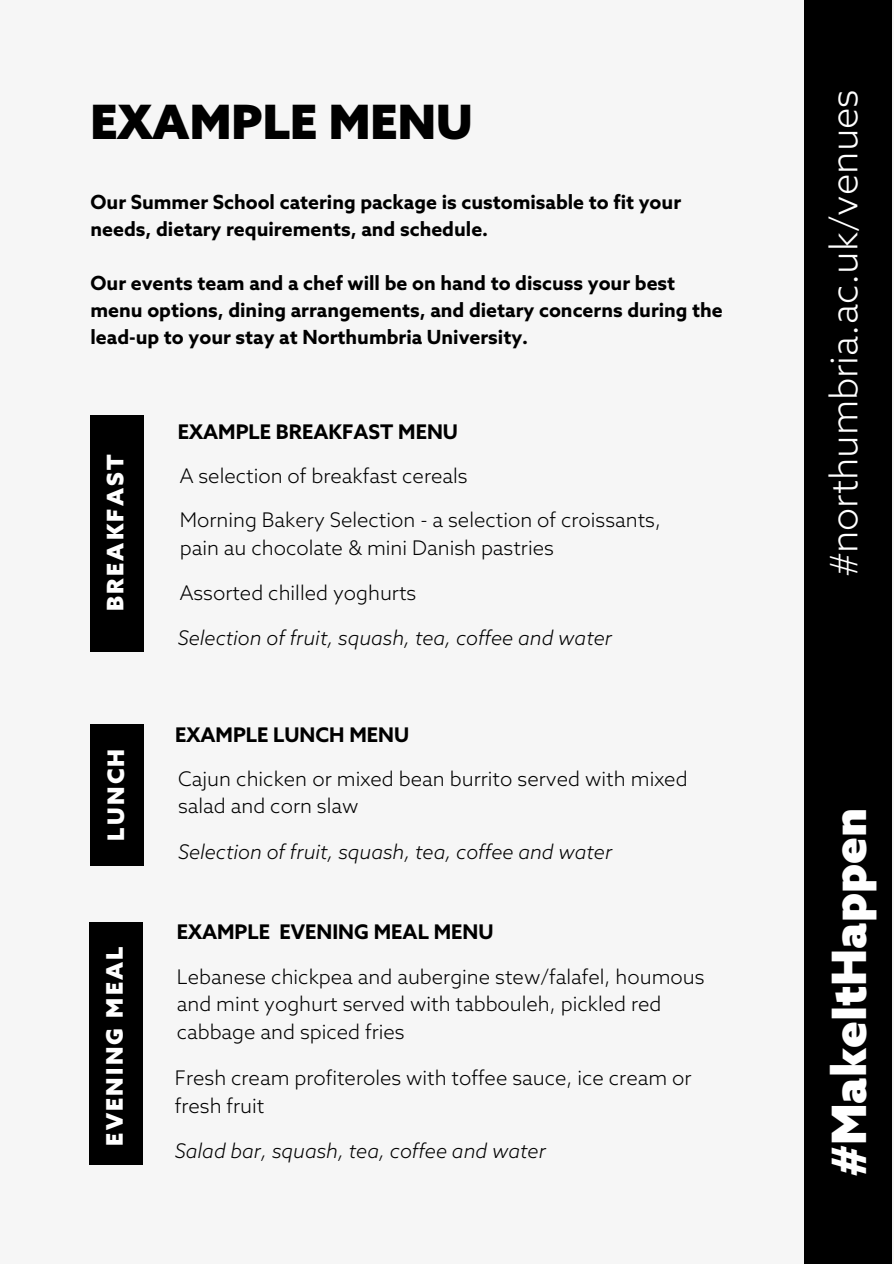
<style>
.page{position:relative;width:894px;height:1264px;background:#fff}
.page>*{position:absolute;margin:0;border:0;box-sizing:border-box;transform-origin:0 0}
.t1{font:900 47.4px "Azo Sans";color:#fff}
.t2{font:900 47.4px "Azo Sans";color:#000}
.t3{font:300 37.8px "Azo Sans";color:#fff}
.t4{font:900 22.8px "Azo Sans";letter-spacing:.1em;color:#fff}
.t5{font:300 20.1px/27.6px "Azo Sans";color:#000}
.t6{font:italic 300 20.1px "Azo Sans";color:#000}
.t7{font:700 20.1px "Azo Sans";color:#000}
.t8{font:700 19.5px/27px "Azo Sans";color:#000}
</style>
<div class="page">
<div style="left:0;top:0;width:893px;height:1263px;background:#f6f6f6"></div>
<div style="left:90px;top:723px;width:54px;height:142px;background:#000"></div>
<div style="left:90px;top:415px;width:54px;height:236px;background:#000"></div>
<div style="left:89px;top:922px;width:54px;height:243px;background:#000"></div>
<div style="left:804px;top:0;width:87px;height:1263px;background:#000"></div>
<h1 class="t2" style="left:90px;top:98px;width:383px">EXAMPLE MENU</h1>
<h3 class="t8" style="left:90px;top:190px;width:592px">Our Summer School catering package is customisable to fit your needs, dietary requirements, and schedule.</h3>
<h2 class="t8" style="left:90px;top:271px;width:633px">Our events team and a chef will be on hand to discuss your best menu options, dining arrangements, and dietary concerns during the lead-up to your stay at Northumbria University.</h2>
<h6 class="t4" style="left:103px;top:610px;width:158px;rotate:-90deg">BREAKFAST</h6>
<h6 class="t4" style="left:104px;top:840px;width:93px;rotate:-90deg">LUNCH</h6>
<h5 class="t4" style="left:103px;top:1145px;width:201px;rotate:-90deg">EVENING MEAL</h5>
<h5 class="t7" style="left:178px;top:421px;width:281px">EXAMPLE BREAKFAST MENU</h5>
<h4 class="t5" style="left:180px;top:463px;width:289px">A selection of breakfast cereals</h4>
<h5 class="t5" style="left:180px;top:508px;width:482px">Morning Bakery Selection - a selection of croissants, pain au chocolate &amp; mini Danish pastries</h5>
<p class="t5" style="left:180px;top:581px;width:238px">Assorted chilled yoghurts</p>
<h4 class="t6" style="left:178px;top:627px;width:435px">Selection of fruit, squash, tea, coffee and water</h4>
<p class="t7" style="left:175px;top:724px;width:235px">EXAMPLE LUNCH MENU</p>
<p class="t5" style="left:178px;top:766px;width:511px">Cajun chicken or mixed bean burrito served with mixed salad and corn slaw</p>
<h4 class="t6" style="left:178px;top:841px;width:435px">Selection of fruit, squash, tea, coffee and water</h4>
<p class="t7" style="left:177px;top:921px;width:318px">EXAMPLE EVENING MEAL MENU</p>
<p class="t5" style="left:177px;top:964px;width:529px">Lebanese chickpea and aubergine stew/falafel, houmous and mint yoghurt served with tabbouleh, pickled red cabbage and spiced fries</p>
<p class="t5" style="left:175px;top:1064px;width:518px;line-height:28.2px">Fresh cream profiteroles with toffee sauce, ice cream or fresh fruit</p>
<p class="t6" style="left:175px;top:1140px;width:372px">Salad bar, squash, tea, coffee and water</p>
<p class="t3" style="left:824px;top:576px;width:488px;rotate:-90deg">#northumbria.ac.uk/venues</p>
<p class="t1" style="left:824px;top:1176px;width:369px;rotate:-90deg">#MakeItHappen</p>
</div>
